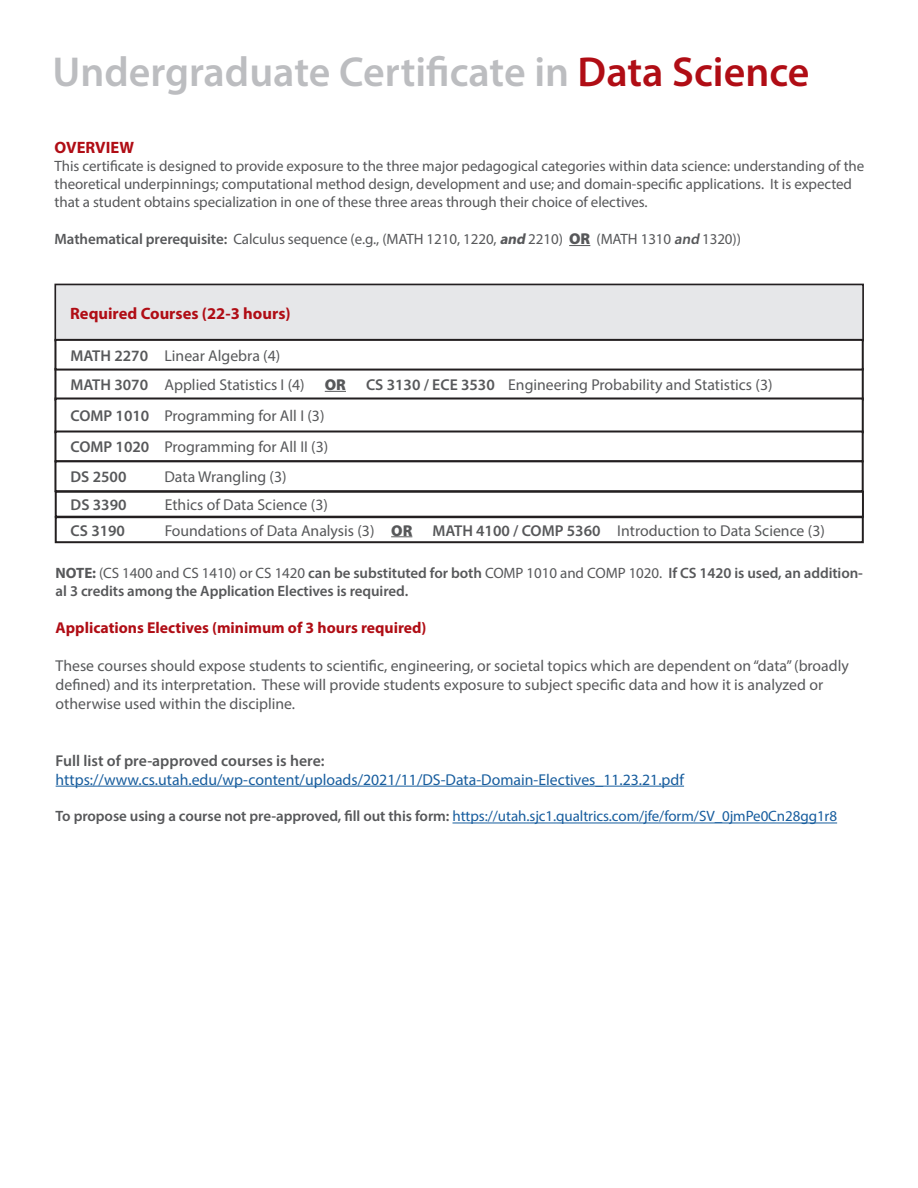
<style>
.page{position:relative;width:918px;height:1188px;background:#fff}
.page>*{position:absolute;margin:0;border:0;box-sizing:border-box;transform-origin:0 0}
.t1{font:600 42px "Myriad Pro";color:#bcbdc0}
.t2{font:700 16.5px "Myriad Pro";color:#b00d15}
.t3{font:15.75px/18.9px "Myriad Pro";color:#57585a}
.t4{font:15.75px "Myriad Pro";color:#175d9e}
.t5{font:600 15.75px "Myriad Pro";color:#57585a}
.t6{font:700 15.75px "Myriad Pro";color:#b00d15}
.t7{font:15.75px "Myriad Variable Concept";color:#57585a}
.t8{font:15px/18px "Myriad Pro";letter-spacing:-.005em;color:#57585a}
.t9{font:600 15px/18px "Myriad Pro";letter-spacing:-.005em;color:#57585a}
.t10{font:15px "Myriad Pro";letter-spacing:-.005em;color:#175d9e}
.s1{color:#b00d15}
.s2{font-weight:600}
.s3{font-weight:700;font-style:italic}
.s4{font-family:"Myriad Variable Concept";font-size:15.75px}
.s5{font-weight:600;font-style:italic}
.s6{font-family:"Myriad Variable Concept"}
.s7{font-weight:700}
.s8{font-weight:400}
.s9{font-weight:600;color:#57585a}
</style>
<div class="page">
<svg style="left:569px;top:245px;width:21px;height:1px"></svg>
<div style="left:55px;top:284px;width:808px;height:57px;background:#e6e7e9"></div>
<div style="left:54px;top:284px;width:810px;height:57px;border:2px solid #231f20"></div>
<svg style="left:325px;top:391px;width:21px;height:1px"></svg>
<div style="left:54px;top:397px;width:810px;height:36px;border:2px solid #231f20"></div>
<div style="left:54px;top:339px;width:810px;height:32px;border:2px solid #231f20"></div>
<div style="left:54px;top:430px;width:810px;height:32px;border:2px solid #231f20"></div>
<hr style="left:56px;top:786px;width:628px;height:1px;background:#175d9e">
<hr style="left:453px;top:823px;width:384px;height:1px;background:#175d9e">
<svg style="left:391px;top:536px;width:21px;height:1px"></svg>
<div style="left:55px;top:516px;width:809px;height:27px;border:2px solid #231f20"></div>
<div style="left:55px;top:491px;width:809px;height:27px;border:2px solid #231f20"></div>
<div style="left:54px;top:460px;width:810px;height:32px;border:2px solid #231f20"></div>
<p class="t1" style="left:52px;top:45px;width:759px">Undergraduate Certificate in <span class="s1">Data Science</span></p>
<p class="t2" style="left:55px;top:137px;width:81px">OVERVIEW</p>
<p class="t8" style="left:55px;top:157px;width:811px">This certificate is designed to provide exposure to the three major pedagogical categories within data science: understanding of the theoretical underpinnings; computational method design, development and use; and domain-specific applications. It is expected that a student obtains specialization in one of these three areas through their choice of electives.</p>
<p class="t8" style="left:55px;top:230px;width:688px"><span class="s2">Mathematical prerequisite:</span> Calculus sequence (e.g., (MATH 1210, 1220, <span class="s3">and</span> 2210) <span class="s4">OR</span> (MATH 1310 <span class="s5">and</span> 1320))</p>
<p class="t2" style="left:70px;top:302px;width:222px">Required Courses (22-3 hours)</p>
<p class="t3" style="left:71px;top:346px;width:211px"><span class="s2">MATH 2270</span> Linear Algebra (4)</p>
<p class="t3" style="left:71px;top:375px;width:236px"><span class="s2">MATH 3070</span> Applied Statistics I (4)</p>
<p class="t7" style="left:325px;top:376px;width:23px">OR</p>
<p class="t3" style="left:366px;top:375px;width:408px"><span class="s2">CS 3130 / ECE 3530</span> Engineering Probability and Statistics (3)</p>
<p class="t3" style="left:71px;top:406px;width:255px"><span class="s2">COMP 1010</span> Programming for All I (3)</p>
<p class="t3" style="left:71px;top:437px;width:259px"><span class="s2">COMP 1020</span> Programming for All II (3)</p>
<p class="t5" style="left:71px;top:467px;width:57px">DS 2500</p>
<p class="t3" style="left:164px;top:467px;width:124px">Data Wrangling (3)</p>
<p class="t5" style="left:71px;top:495px;width:57px">DS 3390</p>
<p class="t3" style="left:165px;top:495px;width:165px">Ethics of Data Science (3)</p>
<p class="t5" style="left:71px;top:520px;width:56px">CS 3190</p>
<p class="t3" style="left:165px;top:521px;width:249px">Foundations of Data Analysis (3) <span class="s6">OR</span></p>
<p class="t3" style="left:432px;top:521px;width:394px"><span class="s2">MATH 4100 / COMP 5360</span> Introduction to Data Science (3)</p>
<p class="t9" style="left:56px;top:564px;width:809px"><span class="s7">NOTE:</span> <span class="s8">(CS 1400 and CS 1410) or CS 1420</span> can be substituted for both <span class="s8">COMP 1010 and COMP 1020.</span> If CS 1420 is used, an addition&shy;al 3 credits among the Application Electives is required.</p>
<p class="t6" style="left:56px;top:618px;width:372px">Applications Electives (minimum of 3 hours required)</p>
<p class="t3" style="left:56px;top:656px;width:795px">These courses should expose students to scientific, engineering, or societal topics which are dependent on “data” (broadly defined) and its interpretation. These will provide students exposure to subject specific data and how it is analyzed or otherwise used within the discipline.</p>
<p class="t5" style="left:56px;top:750px;width:270px">Full list of pre-approved courses is here:</p>
<p class="t4" style="left:56px;top:770px;width:630px">https://www.cs.utah.edu/wp-content/uploads/2021/11/DS-Data-Domain-Electives_11.23.21.pdf</p>
<p class="t10" style="left:56px;top:807px;width:783px"><span class="s9">To propose using a course not pre-approved, fill out this form:</span> https://utah.sjc1.qualtrics.com/jfe/form/SV_0jmPe0Cn28gg1r8</p>
</div>
